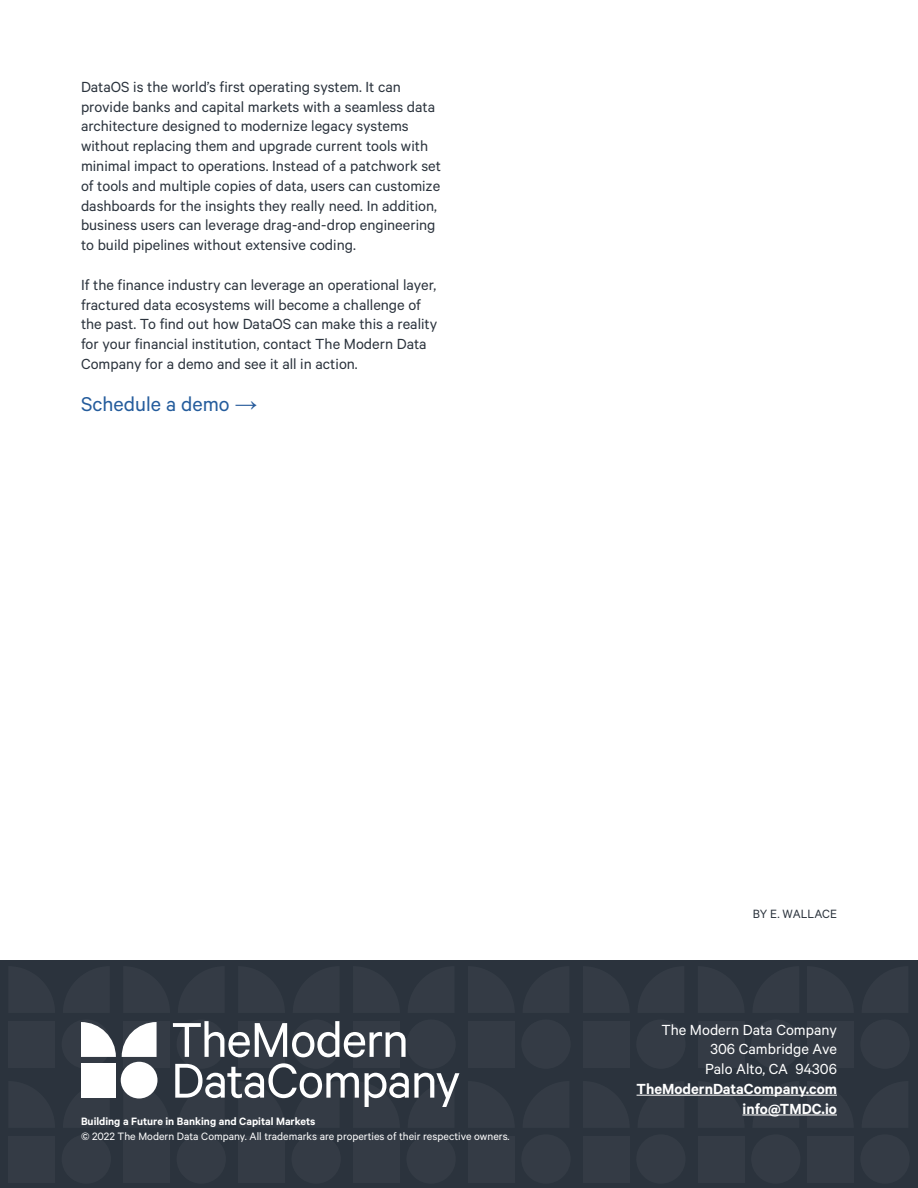
<style>
.page{position:relative;width:918px;height:1188px;background:#fff}
.page>*{position:absolute;margin:0;border:0;box-sizing:border-box;transform-origin:0 0}
.t1{font:22.5px "Calibre";color:#245c9c}
.t2{font:16.5px/19.8px "Calibre";color:#2b333d}
.t3{font:16.5px/19.8px "Calibre";color:#fff;text-align:right}
.t4{font:600 16.5px/19.8px "Calibre";color:#fff;text-align:right}
.t5{font:13.5px "Calibre";color:#2b333d}
.t6{font:12px "Calibre";color:#fff}
.t7{font:600 12px "Calibre";color:#fff}
.s1{font-family:"Arial";color:#275b9b}
</style>
<div class="page">
<div style="left:0;top:960px;width:918px;height:228px;background:#2b333d"></div>
<div style="left:62px;top:1019px;width:49px;height:50px;background:#343b45;border-radius:50%"></div>
<div style="left:8px;top:1021px;width:47px;height:47px;background:#343b45"></div>
<div style="left:177px;top:1019px;width:49px;height:50px;background:#343b45;border-radius:50%"></div>
<div style="left:123px;top:1021px;width:47px;height:47px;background:#343b45"></div>
<div style="left:291px;top:1019px;width:50px;height:50px;background:#343b45;border-radius:50%"></div>
<div style="left:238px;top:1021px;width:47px;height:47px;background:#343b45"></div>
<div style="left:406px;top:1019px;width:50px;height:50px;background:#343b45;border-radius:50%"></div>
<div style="left:353px;top:1021px;width:47px;height:47px;background:#343b45"></div>
<div style="left:521px;top:1019px;width:50px;height:50px;background:#343b45;border-radius:50%"></div>
<div style="left:468px;top:1021px;width:47px;height:47px;background:#343b45"></div>
<div style="left:636px;top:1019px;width:50px;height:50px;background:#343b45;border-radius:50%"></div>
<div style="left:583px;top:1021px;width:47px;height:47px;background:#343b45"></div>
<div style="left:751px;top:1019px;width:50px;height:50px;background:#343b45;border-radius:50%"></div>
<div style="left:698px;top:1021px;width:47px;height:47px;background:#343b45"></div>
<div style="left:860px;top:1019px;width:50px;height:50px;background:#343b45;border-radius:50%"></div>
<div style="left:807px;top:1021px;width:47px;height:47px;background:#343b45"></div>
<div style="left:62px;top:1134px;width:49px;height:50px;background:#343b45;border-radius:50%"></div>
<div style="left:8px;top:1136px;width:47px;height:46px;background:#343b45"></div>
<div style="left:177px;top:1134px;width:49px;height:50px;background:#343b45;border-radius:50%"></div>
<div style="left:123px;top:1136px;width:47px;height:46px;background:#343b45"></div>
<div style="left:291px;top:1134px;width:50px;height:50px;background:#343b45;border-radius:50%"></div>
<div style="left:238px;top:1136px;width:47px;height:46px;background:#343b45"></div>
<div style="left:406px;top:1134px;width:50px;height:50px;background:#343b45;border-radius:50%"></div>
<div style="left:353px;top:1136px;width:47px;height:46px;background:#343b45"></div>
<div style="left:521px;top:1134px;width:50px;height:50px;background:#343b45;border-radius:50%"></div>
<div style="left:468px;top:1136px;width:47px;height:46px;background:#343b45"></div>
<svg style="left:637px;top:1094px;width:47px;height:1px"></svg>
<div style="left:636px;top:1134px;width:50px;height:50px;background:#343b45;border-radius:50%"></div>
<div style="left:583px;top:1136px;width:47px;height:46px;background:#343b45"></div>
<svg style="left:752px;top:1094px;width:47px;height:21px"></svg>
<svg style="left:698px;top:1094px;width:47px;height:22px"></svg>
<div style="left:751px;top:1134px;width:50px;height:50px;background:#343b45;border-radius:50%"></div>
<div style="left:698px;top:1136px;width:47px;height:46px;background:#343b45"></div>
<svg style="left:807px;top:1094px;width:30px;height:21px"></svg>
<div style="left:860px;top:1134px;width:50px;height:50px;background:#343b45;border-radius:50%"></div>
<div style="left:807px;top:1136px;width:47px;height:46px;background:#343b45"></div>
<hr style="left:637px;top:1095px;width:200px;height:1px;background:#fff">
<hr style="left:743px;top:1115px;width:94px;height:1px;background:#fff">
<svg style="left:173px;top:1021px;width:233px;height:36px"></svg>
<svg style="left:123px;top:1063px;width:336px;height:44px"></svg>
<svg style="left:122px;top:1022px;width:35px;height:35px"></svg>
<svg style="left:81px;top:1022px;width:35px;height:35px"></svg>
<div style="left:121px;top:1062px;width:36px;height:37px;background:#fff;border-radius:18px"></div>
<div style="left:81px;top:1063px;width:35px;height:35px;background:#fff"></div>
<p class="t2" style="left:81px;top:76px;width:361px">DataOS is the world’s first operating system. It can provide banks and capital markets with a seamless data architecture designed to modernize legacy systems without replacing them and upgrade current tools with minimal impact to operations. Instead of a patchwork set of tools and multiple copies of data, users can customize dashboards for the insights they really need. In addition, business users can leverage drag-and-drop engineering to build pipelines without extensive coding.</p>
<p class="t2" style="left:81px;top:274px;width:358px">If the finance industry can leverage an operational layer, fractured data ecosystems will become a challenge of the past. To find out how DataOS can make this a reality for your financial institution, contact The Modern Data Company for a demo and see it all in action.</p>
<h1 class="t1" style="left:81px;top:391px;width:178px">Schedule a demo <span class="s1">→</span></h1>
<p class="t7" style="left:81px;top:1114px;width:236px">Building a Future in Banking and Capital Markets</p>
<p class="t6" style="left:81px;top:1129px;width:430px">© 2022 The Modern Data Company. All trademarks are properties of their respective owners.</p>
<p class="t5" style="left:753px;top:906px;width:86px">BY E. WALLACE</p>
<p class="t3" style="left:661px;top:1019px;width:177px">The Modern Data Company<br>306 Cambridge Ave<br>Palo Alto, CA 94306</p>
<p class="t4" style="left:637px;top:1079px;width:202px">TheModernDataCompany.com info@TMDC.io</p>
</div>
